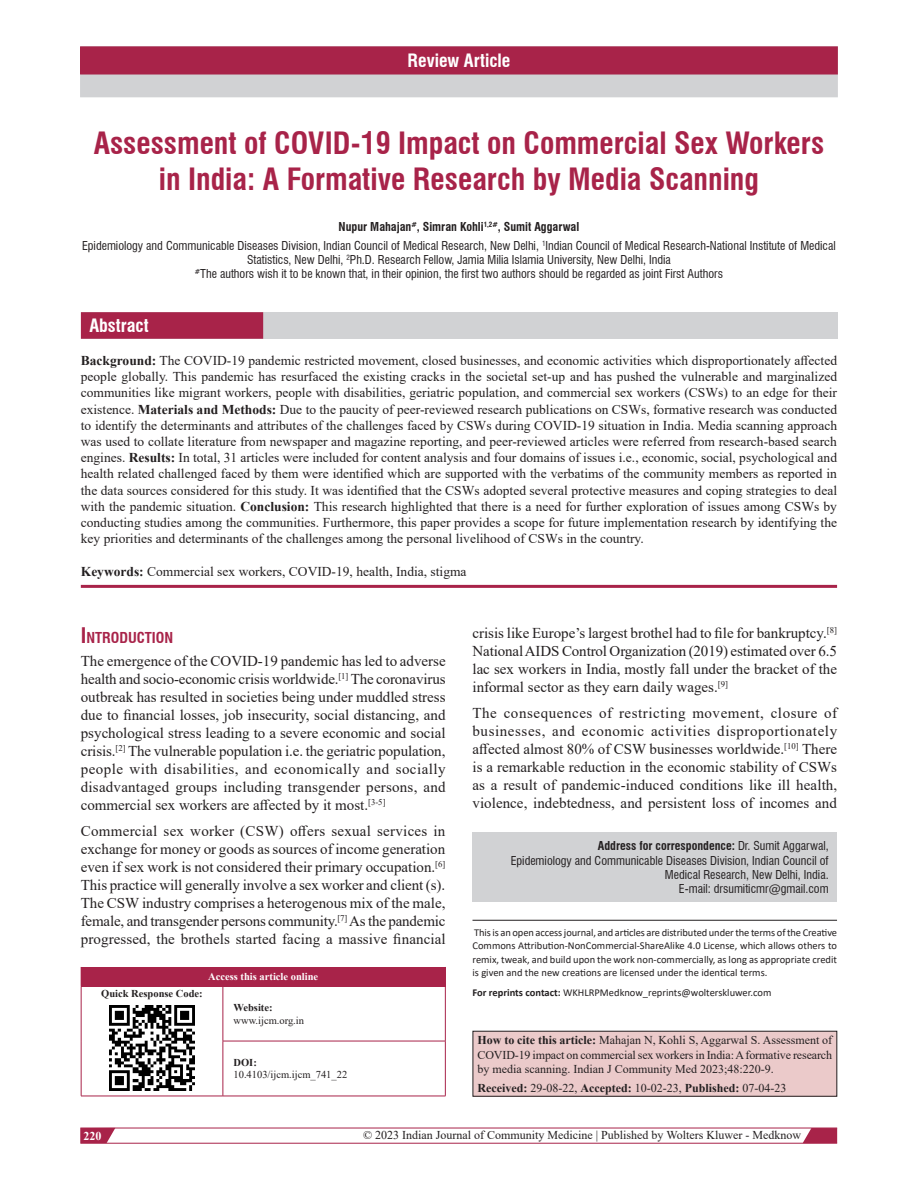
<style>
.page{position:relative;width:918px;height:1188px;background:#fff}
.page>*{position:absolute;margin:0;border:0;box-sizing:border-box;transform-origin:0 0}
.AT{font:700 condensed 30px/36px "Swiss 721 BT";color:#a82349;text-align:center}
.AH{font:700 condensed 18px "Swiss 721 BT";color:#fff}
.ABSH{font:700 condensed 18px "Swiss 721 BT";color:#fff}
.TX{font:15px/18px "Times New Roman";letter-spacing:.005em;color:#231f20;text-align:justify}
.t1{font:700 condensed 14.7px "Swiss 721 BT";color:#a82349}
.ABS{font:13.5px/16.2px "Times New Roman";color:#231f20;text-align:justify}
.KWD{font:13.5px "Times New Roman";color:#231f20}
.AFF{font:condensed 12px/14.4px "Swiss 721 BT";color:#231f20;text-align:center}
.HTC{font:12px/14.4px "Times New Roman";color:#231f20;text-align:justify}
.ADD{font:condensed 12px/14.4px "Swiss 721 BT";color:#231f20;text-align:right}
.HIS{font:700 12px "Times New Roman";color:#231f20}
.AU{font:700 condensed 12px "Swiss 721 BT";color:#231f20}
.t2{font:700 12px "Times New Roman";color:#fff}
.OS{font:10.5px/13.5px "Calibri";color:#231f20;text-align:justify}
.Website{font:10.5px/12.6px "Times New Roman";color:#231f20}
.ATAO{font:700 10.5px "Times New Roman";color:#fff}
.QRC{font:700 10.5px "Times New Roman";color:#231f20}
.s1{font-weight:700}
.s2{font-size:21px}
.s3{font-weight:400}
</style>
<div class="page">
<svg style="left:80px;top:1128px;width:758px;height:16px"></svg>
<div style="left:81px;top:312px;width:756px;height:27px;background:#d1d2d4"></div>
<div style="left:81px;top:312px;width:182px;height:27px;background:#a82349"></div>
<div style="left:80px;top:46px;width:758px;height:51px;background:#d1d2d4"></div>
<div style="left:81px;top:47px;width:756px;height:27px;background:#a82349"></div>
<div style="left:80px;top:46px;width:758px;height:29px;border:2px solid #a82349"></div>
<hr style="left:81px;top:585px;width:756px;height:3px;background:#a82349">
<div style="left:473px;top:833px;width:364px;height:69px;background:#d1d2d4"></div>
<div style="left:81px;top:967px;width:364px;height:19px;background:#a82349"></div>
<svg style="left:445px;top:967px;width:1px;height:19px"></svg>
<hr style="left:81px;top:986px;width:1px;height:55px;background:#a82349">
<hr style="left:81px;top:1041px;width:1px;height:55px;background:#a82349">
<hr style="left:81px;top:986px;width:142px;height:1px;background:#a82349">
<hr style="left:223px;top:986px;width:1px;height:55px;background:#a82349">
<hr style="left:223px;top:986px;width:223px;height:1px;background:#a82349">
<hr style="left:445px;top:986px;width:1px;height:55px;background:#a82349">
<hr style="left:81px;top:1096px;width:142px;height:1px;background:#a82349">
<hr style="left:223px;top:1041px;width:1px;height:55px;background:#a82349">
<hr style="left:223px;top:1041px;width:223px;height:1px;background:#a82349">
<hr style="left:445px;top:1041px;width:1px;height:55px;background:#a82349">
<hr style="left:223px;top:1096px;width:223px;height:1px;background:#a82349">
<img style="left:110px;top:1005px;width:84px;height:85px">
<hr style="left:472px;top:920px;width:365px;height:1px;background:#231f20">
<div style="left:473px;top:1031px;width:364px;height:65px;background:#ebcaca"></div>
<div style="left:473px;top:1031px;width:364px;height:66px;border:1px solid #231f20"></div>
<p class="AH" style="left:407px;top:50px;width:105px">Review Article</p>
<p class="AT" style="left:94px;top:125px;width:732px">Assessment of COVID‑19 Impact on Commercial Sex Workers in India: A Formative Research by Media Scanning</p>
<p class="AU" style="left:339px;top:219px;width:242px">Nupur Mahajan<sup>#</sup>, Simran Kohli<sup>1,2#</sup>, Sumit Aggarwal</p>
<p class="AFF" style="left:82px;top:238px;width:755px">Epidemiology and Communicable Diseases Division, Indian Council of Medical Research, New Delhi, <sup>1</sup>Indian Council of Medical Research‑National Institute of Medical<br>Statistics, New Delhi, <sup>2</sup>Ph.D. Research Fellow, Jamia Milia Islamia University, New Delhi, India</p>
<p class="AFF" style="left:195px;top:267px;width:530px"><sup>#</sup>The authors wish it to be known that, in their opinion, the first two authors should be regarded as joint First Authors</p>
<p class="ABSH" style="left:89px;top:315px;width:61px">Abstract</p>
<p class="ABS" style="left:81px;top:352px;width:758px"><span class="s1">Background:</span> The COVID‑19 pandemic restricted movement, closed businesses, and economic activities which disproportionately affected people globally. This pandemic has resurfaced the existing cracks in the societal set‑up and has pushed the vulnerable and marginalized communities like migrant workers, people with disabilities, geriatric population, and commercial sex workers (CSWs) to an edge for their existence. <span class="s1">Materials and Methods:</span> Due to the paucity of peer‑reviewed research publications on CSWs, formative research was conducted to identify the determinants and attributes of the challenges faced by CSWs during COVID‑19 situation in India. Media scanning approach was used to collate literature from newspaper and magazine reporting, and peer‑reviewed articles were referred from research‑based search engines. <span class="s1">Results:</span> In total, 31 articles were included for content analysis and four domains of issues i.e., economic, social, psychological and health related challenged faced by them were identified which are supported with the verbatims of the community members as reported in the data sources considered for this study. It was identified that the CSWs adopted several protective measures and coping strategies to deal with the pandemic situation. <span class="s1">Conclusion:</span> This research highlighted that there is a need for further exploration of issues among CSWs by conducting studies among the communities. Furthermore, this paper provides a scope for future implementation research by identifying the key priorities and determinants of the challenges among the personal livelihood of CSWs in the country.</p>
<p class="KWD" style="left:81px;top:562px;width:387px"><span class="s1">Keywords:</span> Commercial sex workers, COVID‑19, health, India, stigma</p>
<h1 class="t1" style="left:81px;top:629px;width:94px"><span class="s2">I</span> NTRODUCTION</h1>
<p class="TX" style="left:81px;top:651px;width:366px">The emergence of the COVID‑19 pandemic has led to adverse health and socio‑economic crisis worldwide.<sup>[1]</sup> The coronavirus outbreak has resulted in societies being under muddled stress due to financial losses, job insecurity, social distancing, and psychological stress leading to a severe economic and social crisis.<sup>[2]</sup> The vulnerable population i.e. the geriatric population, people with disabilities, and economically and socially disadvantaged groups including transgender persons, and commercial sex workers are affected by it most.<sup>[3‑5]</sup></p>
<p class="TX" style="left:81px;top:822px;width:366px">Commercial sex worker (CSW) offers sexual services in exchange for money or goods as sources of income generation even if sex work is not considered their primary occupation.<sup>[6] </sup>This practice will generally involve a sex worker and client (s).<br>The CSW industry comprises a heterogenous mix of the male, female, and transgender persons community.<sup>[7]</sup> As the pandemic progressed, the brothels started facing a massive financial</p>
<p class="ATAO" style="left:208px;top:969px;width:111px">Access this article online</p>
<p class="QRC" style="left:101px;top:986px;width:103px">Quick Response Code:</p>
<p class="Website" style="left:234px;top:1001px;width:72px"><span class="s1">Website: </span>www.ijcm.org.in</p>
<p class="Website" style="left:234px;top:1056px;width:115px"><span class="s1">DOI:<br></span>10.4103/ijcm.ijcm_741_22</p>
<p class="TX" style="left:472px;top:623px;width:366px">crisis like Europe’s largest brothel had to file for bankruptcy.<sup>[8] </sup>National AIDS Control Organization (2019) estimated over 6.5 lac sex workers in India, mostly fall under the bracket of the informal sector as they earn daily wages.<sup>[9]</sup></p>
<p class="TX" style="left:472px;top:704px;width:366px">The consequences of restricting movement, closure of businesses, and economic activities disproportionately affected almost 80% of CSW businesses worldwide.<sup>[10]</sup> There is a remarkable reduction in the economic stability of CSWs as a result of pandemic‑induced conditions like ill health, violence, indebtedness, and persistent loss of incomes and</p>
<p class="ADD" style="left:511px;top:839px;width:320px"><span class="s1">Address for correspondence:</span> Dr. Sumit Aggarwal,<br>Epidemiology and Communicable Diseases Division, Indian Council of Medical Research, New Delhi, India.<br>E‑mail: drsumiticmr@gmail.com</p>
<p class="OS" style="left:472px;top:925px;width:366px">This is an open access journal, and articles are distributed under the terms of the Creative Commons Attribution‑NonCommercial‑ShareAlike 4.0 License, which allows others to remix, tweak, and build upon the work non‑commercially, as long as appropriate credit is given and the new creations are licensed under the identical terms.</p>
<p class="OS" style="left:472px;top:986px;width:300px"><span class="s1">For reprints contact:</span> WKHLRPMedknow_reprints@wolterskluwer.com</p>
<p class="HTC" style="left:478px;top:1033px;width:356px"><span class="s1">How to cite this article:</span> Mahajan N, Kohli S, Aggarwal S. Assessment of COVID‑19 impact on commercial sex workers in India: Aformative research by media scanning. Indian J Community Med 2023;48:220-9.</p>
<p class="HIS" style="left:478px;top:1079px;width:310px">Received: <span class="s3">29‑08‑22,</span> Accepted: <span class="s3">10‑02‑23,</span> Published: <span class="s3">07-04-23</span></p>
<p class="t2" style="left:84px;top:1127px;width:19px">220</p>
<p class="HTC" style="left:363px;top:1128px;width:439px">© 2023 Indian Journal of Community Medicine | Published by Wolters Kluwer - Medknow</p>
</div>
